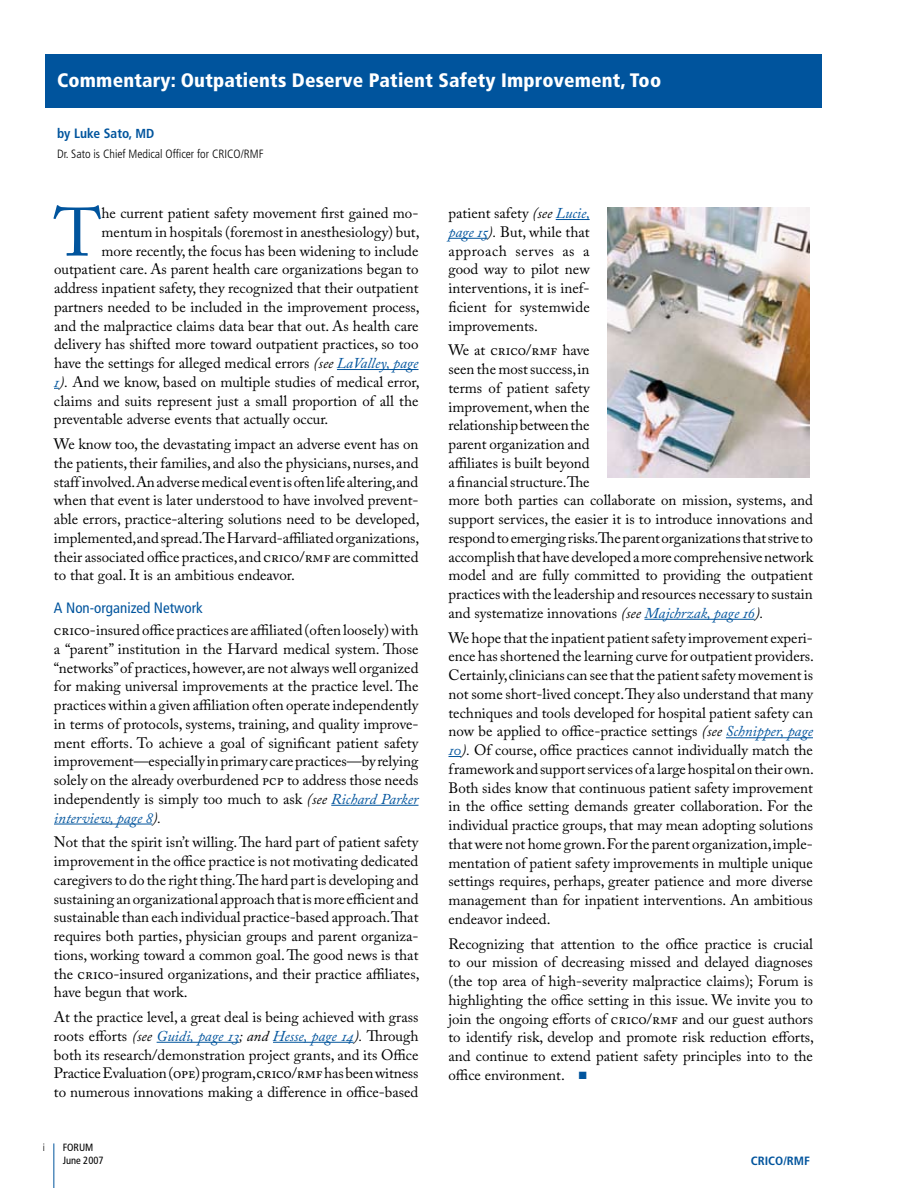
<style>
.page{position:relative;width:918px;height:1188px;background:#fff}
.page>*{position:absolute;margin:0;border:0;box-sizing:border-box;transform-origin:0 0}
.t1{font:67.8px "Adobe Caslon Pro";color:#00549d}
.t2{font:900 condensed 19.5px "Frutiger";letter-spacing:.01em;color:#fff}
.t3{font:15px/18.8px "Adobe Caslon Pro";color:#000;text-align:justify}
.t4{font:condensed 15px "Frutiger";color:#00549d}
.t5{font:700 condensed 13.5px "Frutiger";color:#00549d}
.t6{font:300 condensed 12px "Frutiger";color:#000}
.t7{font:700 condensed 12px "Frutiger";color:#00549d;scale:1.05 1}
.t8{font:condensed 10.5px/13.5px "Frutiger";color:#000}
.t9{font:300 condensed 10.5px "Frutiger";color:#000}
.s1{font-size:13.05px}
.s2{font-style:italic}
.s3{font-style:italic;color:#00549d}
.s4{color:#00549d}
</style>
<div class="page">
<div style="left:45px;top:54px;width:777px;height:54px;background:#00549d"></div>
<hr style="left:337px;top:369px;width:82px;height:1px;background:#00549d">
<hr style="left:331px;top:805px;width:88px;height:1px;background:#00549d">
<hr style="left:54px;top:824px;width:98px;height:1px;background:#00549d">
<hr style="left:157px;top:1042px;width:82px;height:1px;background:#00549d">
<hr style="left:273px;top:1042px;width:81px;height:1px;background:#00549d">
<hr style="left:556px;top:219px;width:34px;height:1px;background:#00549d">
<hr style="left:448px;top:238px;width:40px;height:1px;background:#00549d">
<hr style="left:644px;top:619px;width:111px;height:1px;background:#00549d">
<hr style="left:726px;top:737px;width:87px;height:1px;background:#00549d">
<svg style="left:448px;top:756px;width:13px;height:1px"></svg>
<img style="left:608px;top:207px;width:202px;height:271px">
<hr style="left:54px;top:1143px;width:1px;height:45px;background:#00549d">
<h2 class="t2" style="left:57px;top:68px;width:606px">Commentary: Outpatients Deserve Patient Safety Improvement, Too</h2>
<p class="t5" style="left:57px;top:125px;width:99px">by Luke Sato, <span class="s1">MD</span></p>
<p class="t6" style="left:57px;top:147px;width:208px">Dr. Sato is Chief Medical Officer for CRICO/RMF</p>
<h1 class="t1" style="left:54px;top:192px;width:49px">T</h1>
<p class="t3" style="left:102px;top:203px;width:318px">he current patient safety movement first gained mo-</p>
<p class="t3" style="left:102px;top:222px;width:320px">mentum in hospitals (foremost in anesthesiology) but,</p>
<p class="t3" style="left:102px;top:241px;width:318px">more recently, the focus has been widening to include</p>
<p class="t3" style="left:54px;top:260px;width:366px">outpatient care. As parent health care organizations began to</p>
<p class="t3" style="left:54px;top:278px;width:366px">address inpatient safety, they recognized that their outpatient</p>
<p class="t3" style="left:54px;top:297px;width:367px">partners needed to be included in the improvement process,</p>
<p class="t3" style="left:54px;top:316px;width:366px">and the malpractice claims data bear that out. As health care</p>
<p class="t3" style="left:54px;top:335px;width:366px">delivery has shifted more toward outpatient practices, so too</p>
<p class="t3" style="left:54px;top:353px;width:366px">have the settings for alleged medical errors <span class="s2">(see</span> <span class="s3">LaValley, page</span></p>
<p class="t3" style="left:54px;top:372px;width:367px"><span class="s3">1</span><span class="s2">).</span> And we know, based on multiple studies of medical error,</p>
<p class="t3" style="left:54px;top:391px;width:366px">claims and suits represent just a small proportion of all the</p>
<p class="t3" style="left:54px;top:410px;width:276px">preventable adverse events that actually occur.</p>
<p class="t3" style="left:54px;top:434px;width:367px">We know too, the devastating impact an adverse event has on the patients, their families, and also the physicians, nurses, and staff involved. An adverse medical event is often life altering, and when that event is later understood to have involved prevent&shy;able errors, practice-altering solutions need to be developed, implemented, and spread. The Harvard-affiliated organizations, their associated office practices, and CRICO/RMF are committed to that goal. It is an ambitious endeavor.</p>
<p class="t4" style="left:54px;top:599px;width:150px">A Non-organized Network</p>
<p class="t3" style="left:54px;top:620px;width:366px">CRICO-insured office practices are affiliated (often loosely) with a “parent” institution in the Harvard medical system. Those “networks” of practices, however, are not always well organized for making universal improvements at the practice level. The practices within a given affiliation often operate independently in terms of protocols, systems, training, and quality improve&shy;ment efforts. To achieve a goal of significant patient safety improvement—especially in primary care practices—by relying solely on the already overburdened PCP to address those needs independently is simply too much to ask <span class="s2">(see</span> <span class="s3">Richard Parker interview, page 8</span><span class="s2">).</span></p>
<p class="t3" style="left:54px;top:833px;width:367px">Not that the spirit isn’t willing. The hard part of patient safety improvement in the office practice is not motivating dedicated caregivers to do the right thing. The hard part is developing and sustaining an organizational approach that is more efficient and sustainable than each individual practice-based approach. That requires both parties, physician groups and parent organiza&shy;tions, working toward a common goal. The good news is that the CRICO-insured organizations, and their practice affiliates, have begun that work.</p>
<p class="t3" style="left:54px;top:1007px;width:366px">At the practice level, a great deal is being achieved with grass roots efforts <span class="s2">(see</span> <span class="s3">Guidi, page 13</span><span class="s2">; and</span> <span class="s3">Hesse, page 14</span><span class="s2">).</span> Through both its research/demonstration project grants, and its Office Practice Evaluation (OPE) program, CRICO/RMF has been witness to numerous innovations making a difference in office-based</p>
<p class="t9" style="left:43px;top:1141px;width:4px">i</p>
<p class="t8" style="left:63px;top:1141px;width:42px">FORUM<br>June 2007</p>
<p class="t3" style="left:448px;top:203px;width:143px">patient safety <span class="s2">(see</span> <span class="s3">Lucie, page 15</span><span class="s2">).</span> But, while that approach serves as a good way to pilot new interventions, it is inef&shy;ficient for systemwide improvements.</p>
<p class="t3" style="left:448px;top:341px;width:366px;text-align:left">We at CRICO/RMF have<br>seen the most success, in<br>terms of patient safety<br>improvement, when the<br>relationship between the<br>parent organization and<br>affiliates is built beyond<br>a financial structure. The<br>more both parties can collaborate on mission, systems, and support services, the easier it is to introduce innovations and respond to emerging risks. The parent organizations that strive to accomplish that have developed a more comprehensive network model and are fully committed to providing the outpatient practices with the leadership and resources necessary to sustain and systematize innovations <span class="s2">(see</span> <span class="s3">Majchrzak, page 16</span><span class="s2">).</span></p>
<p class="t3" style="left:448px;top:628px;width:367px">We hope that the inpatient patient safety improvement experi&shy;ence has shortened the learning curve for outpatient providers.<br>Certainly, clinicians can see that the patient safety movement is not some short-lived concept. They also understand that many techniques and tools developed for hospital patient safety can now be applied to office-practice settings <span class="s2">(see</span> <span class="s3">Schnipper, page 10</span><span class="s2">).</span> Of course, office practices cannot individually match the framework and support services of a large hospital on their own.<br>Both sides know that continuous patient safety improvement in the office setting demands greater collaboration. For the individual practice groups, that may mean adopting solutions that were not home grown. For the parent organization, imple&shy;mentation of patient safety improvements in multiple unique settings requires, perhaps, greater patience and more diverse management than for inpatient interventions. An ambitious endeavor indeed.</p>
<p class="t3" style="left:448px;top:934px;width:367px">Recognizing that attention to the office practice is crucial to our mission of decreasing missed and delayed diagnoses (the top area of high-severity malpractice claims); Forum is highlighting the office setting in this issue. We invite you to join the ongoing efforts of CRICO/RMF and our guest authors to identify risk, develop and promote risk reduction efforts, and continue to extend patient safety principles into to the office environment. <span class="s4">■</span></p>
<p class="t7" style="left:751px;top:1153px;width:58px">CRICO/RMF</p>
</div>
